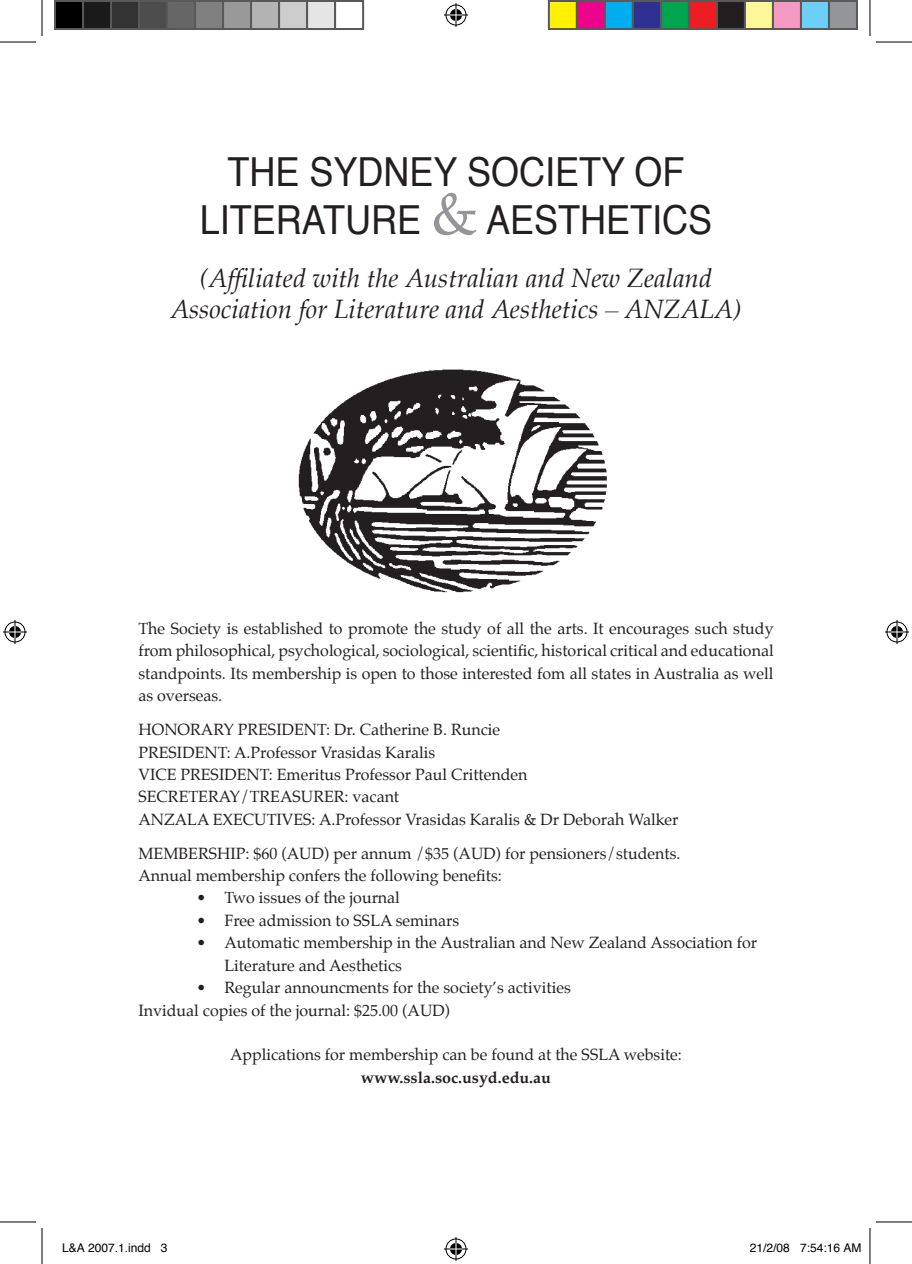
<style>
.page{position:relative;width:912px;height:1264px;background:#fff}
.page>*{position:absolute;margin:0;border:0;box-sizing:border-box;transform-origin:0 0}
.t1{font:40px/48px "Helvetica";color:#231f20;text-align:center;scale:.9 1}
.t2{font:italic 26px/31.2px "Palatino";color:#231f20;text-align:center}
.t3{font:16px/22.4px "Palatino";color:#231f20}
.t4{font:700 16px "Palatino";color:#231f20}
.t5{font:12px "Helvetica";color:#000}
.s1{font-family:"Palatino";font-size:60px;color:#939598}
</style>
<div class="page">
<img style="left:298px;top:369px;width:309px;height:224px">
<hr style="left:0;top:42px;width:36px;height:1px;background:#000">
<hr style="left:876px;top:42px;width:36px;height:1px;background:#000">
<hr style="left:0;top:1221px;width:36px;height:1px;background:#000">
<hr style="left:876px;top:1221px;width:36px;height:1px;background:#000">
<hr style="left:42px;top:0;width:1px;height:36px;background:#000">
<hr style="left:42px;top:1227px;width:1px;height:36px;background:#000">
<hr style="left:869px;top:0;width:1px;height:36px;background:#000">
<hr style="left:869px;top:1227px;width:1px;height:36px;background:#000">
<svg style="left:444px;top:3px;width:24px;height:24px"></svg>
<svg style="left:444px;top:1237px;width:24px;height:23px"></svg>
<svg style="left:3px;top:620px;width:24px;height:24px"></svg>
<svg style="left:885px;top:620px;width:24px;height:24px"></svg>
<div style="left:55px;top:1px;width:28px;height:28px;background:#000"></div>
<div style="left:54px;top:0;width:30px;height:30px;border:2px solid #595959"></div>
<div style="left:83px;top:1px;width:28px;height:28px;background:#1a1a1a"></div>
<div style="left:82px;top:0;width:30px;height:30px;border:2px solid #595959"></div>
<div style="left:111px;top:1px;width:28px;height:28px;background:#333"></div>
<div style="left:110px;top:0;width:30px;height:30px;border:2px solid #595959"></div>
<div style="left:139px;top:1px;width:28px;height:28px;background:#4d4d4d"></div>
<div style="left:138px;top:0;width:30px;height:30px;border:2px solid #595959"></div>
<div style="left:167px;top:1px;width:28px;height:28px;background:#666"></div>
<div style="left:166px;top:0;width:30px;height:30px;border:2px solid #595959"></div>
<div style="left:195px;top:1px;width:28px;height:28px;background:#808080"></div>
<div style="left:194px;top:0;width:30px;height:30px;border:2px solid #595959"></div>
<div style="left:223px;top:1px;width:28px;height:28px;background:#999"></div>
<div style="left:222px;top:0;width:30px;height:30px;border:2px solid #595959"></div>
<div style="left:251px;top:1px;width:28px;height:28px;background:#b3b3b3"></div>
<div style="left:250px;top:0;width:30px;height:30px;border:2px solid #595959"></div>
<div style="left:279px;top:1px;width:28px;height:28px;background:#ccc"></div>
<div style="left:278px;top:0;width:30px;height:30px;border:2px solid #595959"></div>
<div style="left:307px;top:1px;width:28px;height:28px;background:#e5e5e5"></div>
<div style="left:306px;top:0;width:30px;height:30px;border:2px solid #595959"></div>
<div style="left:334px;top:0;width:30px;height:30px;border:2px solid #595959"></div>
<div style="left:549px;top:1px;width:28px;height:28px;background:#fff101"></div>
<div style="left:548px;top:0;width:30px;height:30px;border:2px solid #595959"></div>
<div style="left:577px;top:1px;width:28px;height:28px;background:#ed028c"></div>
<div style="left:576px;top:0;width:30px;height:30px;border:2px solid #595959"></div>
<div style="left:605px;top:1px;width:28px;height:28px;background:#00aeef"></div>
<div style="left:604px;top:0;width:30px;height:30px;border:2px solid #595959"></div>
<div style="left:633px;top:1px;width:28px;height:28px;background:#2e3092"></div>
<div style="left:632px;top:0;width:30px;height:30px;border:2px solid #595959"></div>
<div style="left:661px;top:1px;width:28px;height:28px;background:#00a54f"></div>
<div style="left:660px;top:0;width:30px;height:30px;border:2px solid #595959"></div>
<div style="left:689px;top:1px;width:28px;height:28px;background:#ee1d23"></div>
<div style="left:688px;top:0;width:30px;height:30px;border:2px solid #595959"></div>
<div style="left:717px;top:1px;width:28px;height:28px;background:#231f20"></div>
<div style="left:716px;top:0;width:30px;height:30px;border:2px solid #595959"></div>
<div style="left:745px;top:1px;width:28px;height:28px;background:#fff79a"></div>
<div style="left:744px;top:0;width:30px;height:30px;border:2px solid #595959"></div>
<div style="left:773px;top:1px;width:28px;height:28px;background:#f499c2"></div>
<div style="left:772px;top:0;width:30px;height:30px;border:2px solid #595959"></div>
<div style="left:801px;top:1px;width:28px;height:28px;background:#6bcff6"></div>
<div style="left:800px;top:0;width:30px;height:30px;border:2px solid #595959"></div>
<div style="left:829px;top:1px;width:28px;height:28px;background:#939598"></div>
<div style="left:828px;top:0;width:30px;height:30px;border:2px solid #595959"></div>
<h1 class="t1" style="left:200px;top:147px;width:571px">THE SYDNEY SOCIETY OF<br>LITERATURE <span class="s1">&amp;</span> AESTHETICS</h1>
<h2 class="t2" style="left:170px;top:265px;width:573px">(Affiliated with the Australian and New Zealand<br>Association for Literature and Aesthetics – ANZALA)</h2>
<p class="t3" style="left:138px;top:618px;width:637px;text-align:justify">The Society is established to promote the study of all the arts. It encourages such study from philosophical, psychological, sociological, scientific, historical critical and educational standpoints. Its membership is open to those interested fom all states in Australia as well as overseas.</p>
<p class="t3" style="left:138px;top:719px;width:541px">HONORARY PRESIDENT: Dr. Catherine B. Runcie<br>PRESIDENT: A.Professor Vrasidas Karalis<br>VICE PRESIDENT: Emeritus Professor Paul Crittenden SECRETERAY/TREASURER: vacant<br>ANZALA EXECUTIVES: A.Professor Vrasidas Karalis &amp; Dr Deborah Walker</p>
<p class="t3" style="left:138px;top:843px;width:543px">MEMBERSHIP: $60 (AUD) per annum /$35 (AUD) for pensioners/students.<br>Annual membership confers the following benefits:</p>
<p class="t3" style="left:196px;top:888px;width:205px">• Two issues of the journal</p>
<p class="t3" style="left:196px;top:910px;width:264px">• Free admission to SSLA seminars</p>
<p class="t3" style="left:224px;top:932px;width:534px;text-indent:-28px">• Automatic membership in the Australian and New Zealand Association for<br>Literature and Aesthetics</p>
<p class="t3" style="left:138px;top:977px;width:434px;text-indent:58px">• Regular announcments for the society’s activities<br>Invidual copies of the journal: $25.00 (AUD)</p>
<p class="t3" style="left:230px;top:1044px;width:453px">Applications for membership can be found at the SSLA website:</p>
<p class="t4" style="left:361px;top:1067px;width:192px">www.ssla.soc.usyd.edu.au</p>
<p class="t5" style="left:62px;top:1237px;width:107px">L&amp;A 2007.1.indd 3</p>
<p class="t5" style="left:750px;top:1237px;width:113px">21/2/08 7:54:16 AM</p>
</div>
